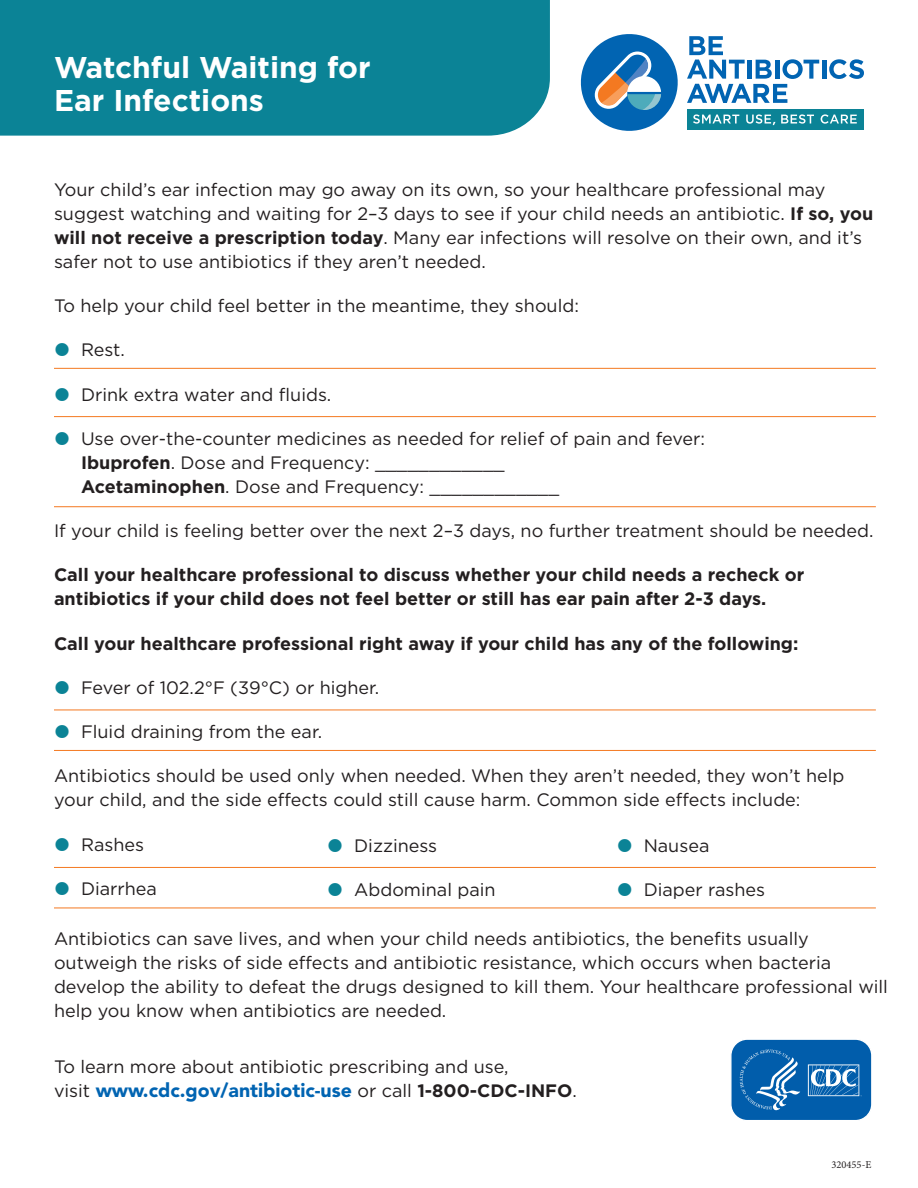
<style>
.page{position:relative;width:918px;height:1188px;background:#fff}
.page>*{position:absolute;margin:0;border:0;box-sizing:border-box;transform-origin:0 0}
.t1{font:700 30px/33px "Gotham";color:#fff}
.t2{font:900 19.5px "Avenir LT Std";color:#0164b2}
.t3{font:18px/24px "Gotham";color:#231f20}
.t4{font:700 18px/24px "Gotham";color:#231f20}
.t5{font:10.5px "Minion Pro";color:#231f20}
.s1{font-weight:700}
.s2{font-family:"Gotham";font-weight:400;font-size:18px;color:#231f20}
.s3{font-family:"Gotham";font-weight:700;font-size:18px;color:#231f20}
</style>
<div class="page">
<div style="left:0;top:0;width:550px;height:136px;background:#0b8396"></div>
<svg style="left:580px;top:34px;width:284px;height:97px"></svg>
<hr style="left:54px;top:368px;width:822px;height:1px;background:#f47921">
<hr style="left:54px;top:416px;width:822px;height:1px;background:#f47921">
<hr style="left:54px;top:506px;width:822px;height:1px;background:#f47921">
<hr style="left:54px;top:710px;width:822px;height:1px;background:#f47921">
<hr style="left:54px;top:750px;width:822px;height:1px;background:#f47921">
<hr style="left:54px;top:867px;width:822px;height:1px;background:#f47921">
<hr style="left:54px;top:908px;width:822px;height:1px;background:#f47921">
<svg style="left:731px;top:1039px;width:141px;height:81px;background:#2473b6"></svg>
<p class="t1" style="left:54px;top:51px;width:318px">Watchful Waiting for<br>Ear Infections</p>
<p class="t3" style="left:54px;top:177px;width:821px">Your child’s ear infection may go away on its own, so your healthcare professional may suggest watching and waiting for 2–3 days to see if your child needs an antibiotic. <span class="s1">If so, you will not receive a prescription today</span>. Many ear infections will resolve on their own, and it’s safer not to use antibiotics if they aren’t needed.</p>
<p class="t3" style="left:54px;top:293px;width:526px">To help your child feel better in the meantime, they should:</p>
<p class="t3" style="left:81px;top:338px;width:45px">Rest.</p>
<p class="t3" style="left:81px;top:382px;width:252px">Drink extra water and fluids.</p>
<p class="t3" style="left:81px;top:426px;width:626px">Use over-the-counter medicines as needed for relief of pain and fever:<br><span class="s1">Ibuprofen</span>. Dose and Frequency: ____________<br><span class="s1">Acetaminophen</span>. Dose and Frequency: ____________</p>
<p class="t3" style="left:54px;top:518px;width:821px">If your child is feeling better over the next 2–3 days, no further treatment should be needed.</p>
<p class="t4" style="left:54px;top:563px;width:752px">Call your healthcare professional to discuss whether your child needs a recheck or antibiotics if your child does not feel better or still has ear pain after 2-3 days.</p>
<p class="t4" style="left:54px;top:631px;width:746px">Call your healthcare professional right away if your child has any of the following:</p>
<p class="t3" style="left:81px;top:675px;width:300px">Fever of 102.2°F (39°C) or higher.</p>
<p class="t3" style="left:81px;top:719px;width:243px">Fluid draining from the ear.</p>
<p class="t3" style="left:54px;top:764px;width:792px">Antibiotics should be used only when needed. When they aren’t needed, they won’t help your child, and the side effects could still cause harm. Common side effects include:</p>
<p class="t3" style="left:81px;top:832px;width:65px">Rashes</p>
<p class="t3" style="left:81px;top:876px;width:77px">Diarrhea</p>
<p class="t3" style="left:354px;top:833px;width:85px">Dizziness</p>
<p class="t3" style="left:354px;top:877px;width:143px">Abdominal pain</p>
<p class="t3" style="left:644px;top:833px;width:67px">Nausea</p>
<p class="t3" style="left:644px;top:877px;width:123px">Diaper rashes</p>
<p class="t3" style="left:54px;top:927px;width:836px">Antibiotics can save lives, and when your child needs antibiotics, the benefits usually outweigh the risks of side effects and antibiotic resistance, which occurs when bacteria develop the ability to defeat the drugs designed to kill them. Your healthcare professional will help you know when antibiotics are needed.</p>
<p class="t3" style="left:54px;top:1054px;width:456px">To learn more about antibiotic prescribing and use,</p>
<p class="t2" style="left:54px;top:1078px;width:524px"><span class="s2">visit</span> www.cdc.gov/antibiotic-use <span class="s2">or call</span> <span class="s3">1-800-CDC-INFO</span><span class="s2">.</span></p>
<p class="t5" style="left:831px;top:1158px;width:41px">320455-E</p>
</div>
